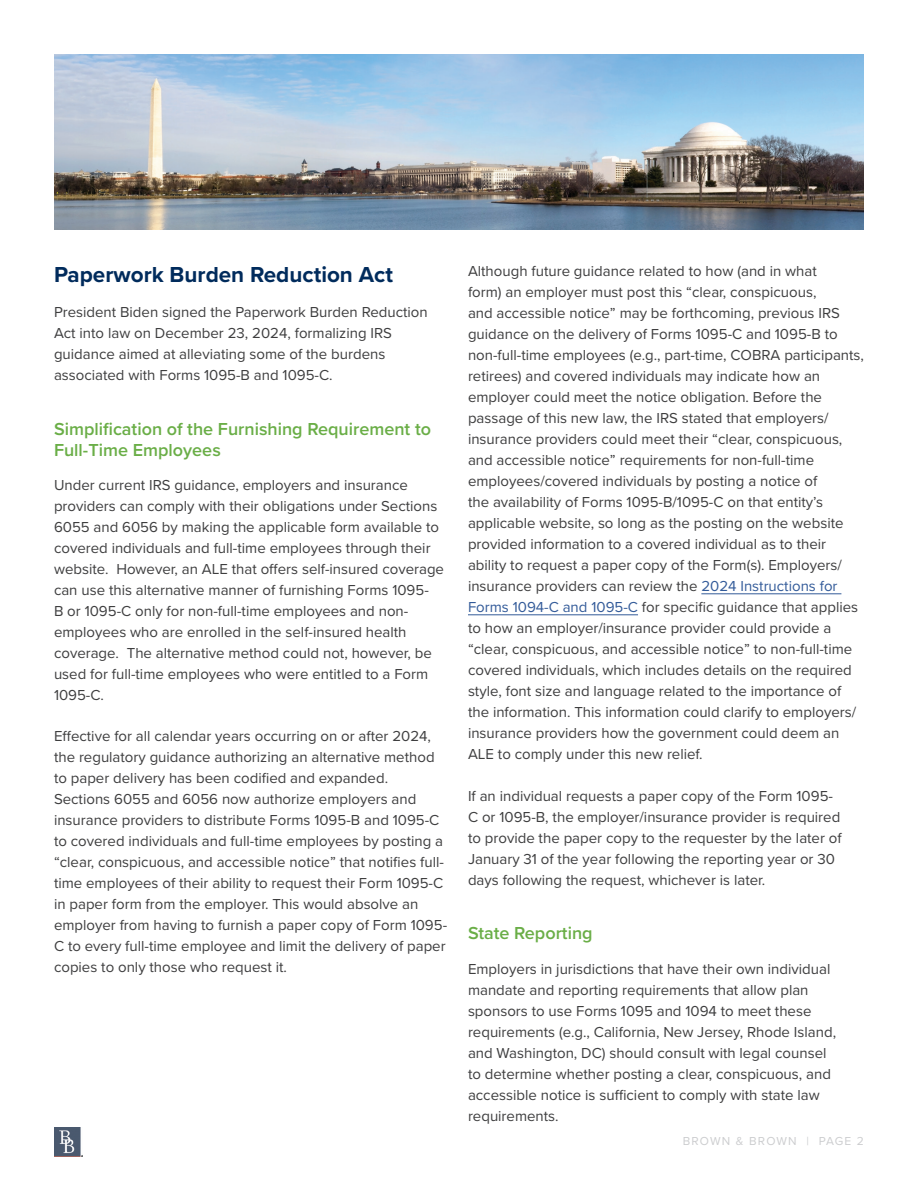
<style>
.page{position:relative;width:918px;height:1188px;background:#fff}
.page>*{position:absolute;margin:0;border:0;box-sizing:border-box;transform-origin:0 0}
.t1{font:700 22.5px "Proxima Nova";color:#002b5c}
.t2{font:600 18px/21px "Proxima Nova";color:#6aae47}
.t3{font:15px/21px "Proxima Nova";color:#3e3e3f}
.t4{font:12px "Proxima Nova";letter-spacing:.1em;color:#cccdcf}
.s1{color:#335b99}
</style>
<div class="page">
<hr style="left:701px;top:593px;width:140px;height:1px;background:#335b99">
<hr style="left:468px;top:614px;width:170px;height:1px;background:#335b99">
<img style="left:54px;top:54px;width:810px;height:176px">
<img style="left:54px;top:1127px;width:28px;height:29px">
<h1 class="t1" style="left:54px;top:258px;width:340px">Paperwork Burden Reduction Act</h1>
<p class="t3" style="left:54px;top:301px;width:375px">President Biden signed the Paperwork Burden Reduction Act into law on December 23, 2024, formalizing IRS guidance aimed at alleviating some of the burdens associated with Forms 1095-B and 1095-C.</p>
<p class="t2" style="left:54px;top:418px;width:379px">Simplification of the Furnishing Requirement to<br>Full-Time Employees</p>
<p class="t3" style="left:54px;top:474px;width:392px">Under current IRS guidance, employers and insurance providers can comply with their obligations under Sections 6055 and 6056 by making the applicable form available to covered individuals and full-time employees through their website. However, an ALE that offers self-insured coverage can use this alternative manner of furnishing Forms 1095-<br>B or 1095-C only for non-full-time employees and non&shy;employees who are enrolled in the self-insured health coverage. The alternative method could not, however, be used for full-time employees who were entitled to a Form 1095-C.</p>
<p class="t3" style="left:54px;top:725px;width:395px">Effective for all calendar years occurring on or after 2024, the regulatory guidance authorizing an alternative method to paper delivery has been codified and expanded.<br>Sections 6055 and 6056 now authorize employers and insurance providers to distribute Forms 1095-B and 1095-C to covered individuals and full-time employees by posting a “clear, conspicuous, and accessible notice” that notifies full&shy;time employees of their ability to request their Form 1095-C in paper form from the employer. This would absolve an employer from having to furnish a paper copy of Form 1095- C to every full-time employee and limit the delivery of paper copies to only those who request it.</p>
<p class="t3" style="left:468px;top:260px;width:398px">Although future guidance related to how (and in what<br>form) an employer must post this “clear, conspicuous,<br>and accessible notice” may be forthcoming, previous IRS guidance on the delivery of Forms 1095-C and 1095-B to non-full-time employees (e.g., part-time, COBRA participants, retirees) and covered individuals may indicate how an employer could meet the notice obligation. Before the passage of this new law, the IRS stated that employers/ insurance providers could meet their “clear, conspicuous, and accessible notice” requirements for non-full-time employees/covered individuals by posting a notice of<br>the availability of Forms 1095-B/1095-C on that entity’s applicable website, so long as the posting on the website provided information to a covered individual as to their ability to request a paper copy of the Form(s). Employers/ insurance providers can review the <span class="s1">2024 Instructions for Forms 1094-C and 1095-C</span> for specific guidance that applies to how an employer/insurance provider could provide a “clear, conspicuous, and accessible notice” to non-full-time covered individuals, which includes details on the required style, font size and language related to the importance of the information. This information could clarify to employers/ insurance providers how the government could deem an ALE to comply under this new relief.</p>
<p class="t3" style="left:468px;top:785px;width:375px">If an individual requests a paper copy of the Form 1095- C or 1095-B, the employer/insurance provider is required to provide the paper copy to the requester by the later of January 31 of the year following the reporting year or 30 days following the request, whichever is later.</p>
<p class="t2" style="left:468px;top:922px;width:126px">State Reporting</p>
<p class="t3" style="left:468px;top:958px;width:370px">Employers in jurisdictions that have their own individual mandate and reporting requirements that allow plan sponsors to use Forms 1095 and 1094 to meet these requirements (e.g., California, New Jersey, Rhode Island, and Washington, DC) should consult with legal counsel to determine whether posting a clear, conspicuous, and accessible notice is sufficient to comply with state law requirements.</p>
<p class="t4" style="left:683px;top:1132px;width:183px">BROWN &amp; BROWN | PAGE 2</p>
</div>
